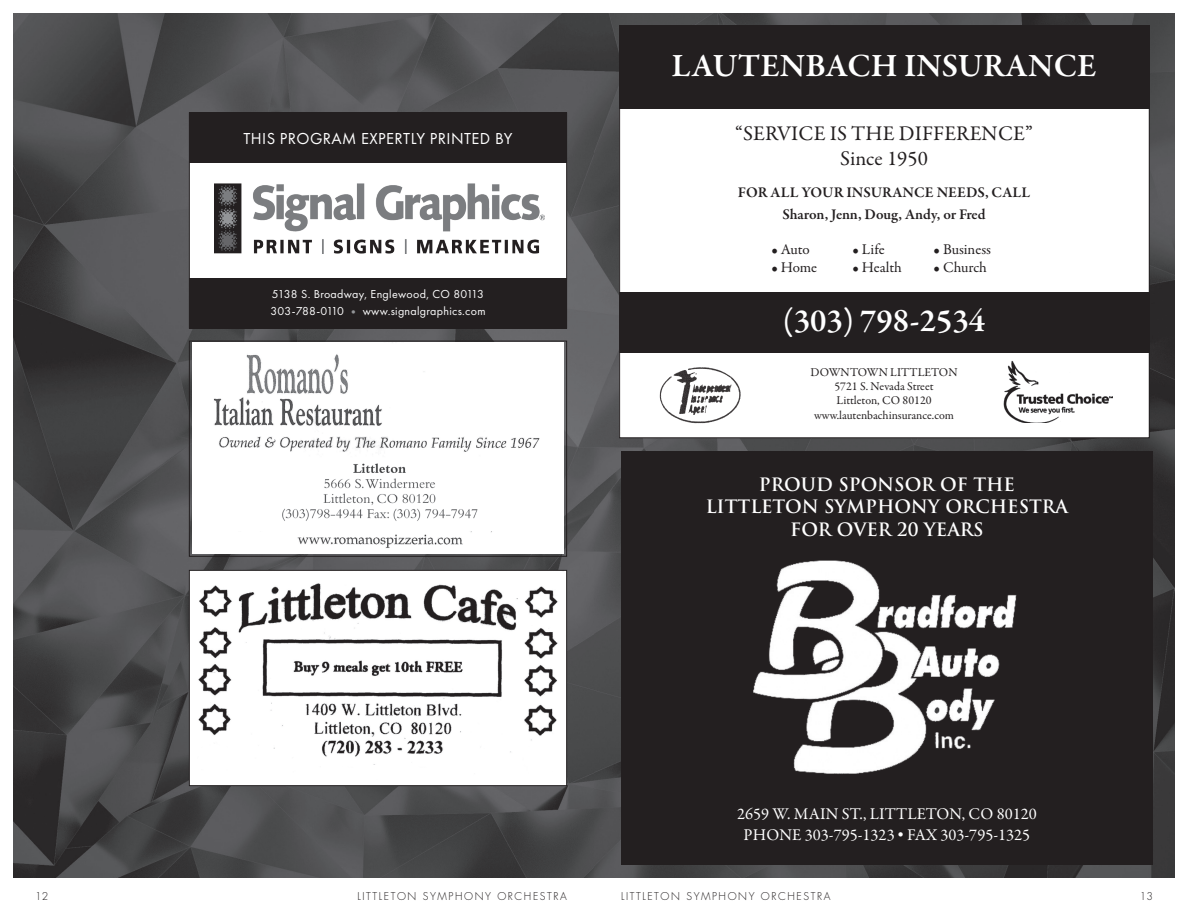
<style>
.page{position:relative;width:1188px;height:918px;background:#fff}
.page>*{position:absolute;margin:0;border:0;box-sizing:border-box;transform-origin:0 0}
.t1{font:600 33px "Garamond Premr Pro";color:#fff}
.t2{font:21px "Garamond Premr Pro";letter-spacing:.005em;color:#231f20}
.Body_Copy{font:700 18px/22.5px "Trajan Pro";color:#fff;text-align:center}
.Body_Copy-2{font:16.5px "Garamond Premr Pro";color:#fff}
.Body_Copy-3{font:16.5px "Futura PT";letter-spacing:.025em;color:#fff}
.t3{font:600 15px "Garamond Premr Pro";color:#231f20}
.t4{font:15px "Garamond Premr Pro";letter-spacing:-.005em;color:#231f20}
.t5{font:12px "Garamond Premr Pro";color:#231f20}
.Body_Copy-4{font:12px "Futura PT";letter-spacing:.025em;color:#fff}
.t6{font:300 10.5px "Futura Std";letter-spacing:.15em;color:#231f20}
.s1{color:#939598}
</style>
<div class="page">
<img style="left:14px;top:14px;width:1160px;height:864px">
<div style="left:189px;top:113px;width:378px;height:215px;background:#fff"></div>
<img style="left:215px;top:183px;width:329px;height:71px">
<div style="left:189px;top:112px;width:378px;height:51px;background:#231f20"></div>
<div style="left:189px;top:278px;width:378px;height:50px;background:#231f20"></div>
<img style="left:192px;top:343px;width:372px;height:210px">
<div style="left:189px;top:341px;width:378px;height:216px;border:1px solid #231f20"></div>
<div style="left:620px;top:26px;width:529px;height:412px;background:#fff"></div>
<div style="left:619px;top:292px;width:530px;height:61px;background:#231f20"></div>
<div style="left:619px;top:26px;width:530px;height:83px;background:#231f20"></div>
<img style="left:1004px;top:361px;width:108px;height:62px">
<img style="left:659px;top:367px;width:82px;height:57px">
<div style="left:621px;top:452px;width:532px;height:413px;background:#231f20"></div>
<img style="left:753px;top:560px;width:264px;height:214px">
<img style="left:191px;top:572px;width:374px;height:212px">
<div style="left:189px;top:570px;width:378px;height:216px;border:1px solid #231f20"></div>
<p class="Body_Copy-3" style="left:243px;top:129px;width:271px">THIS PROGRAM EXPERTLY PRINTED BY</p>
<p class="Body_Copy-4" style="left:272px;top:287px;width:214px">5138 S. Broadway, Englewood, CO 80113</p>
<p class="Body_Copy-4" style="left:270px;top:304px;width:217px">303-788-0110 <span class="s1">•</span> www.signalgraphics.com</p>
<p class="t1" style="left:672px;top:46px;width:427px">LAUTENBACH INSURANCE</p>
<p class="t2" style="left:735px;top:120px;width:299px">“SERVICE IS THE DIFFERENCE”</p>
<p class="t2" style="left:840px;top:146px;width:89px">Since 1950</p>
<p class="t3" style="left:738px;top:184px;width:294px">FOR ALL YOUR INSURANCE NEEDS, CALL</p>
<p class="t3" style="left:782px;top:205px;width:205px">Sharon, Jenn, Doug, Andy, or Fred</p>
<p class="t4" style="left:771px;top:240px;width:40px">• Auto</p>
<p class="t4" style="left:771px;top:258px;width:47px">• Home</p>
<p class="t4" style="left:852px;top:240px;width:34px">• Life</p>
<p class="t4" style="left:852px;top:258px;width:51px">• Health</p>
<p class="t4" style="left:934px;top:240px;width:59px">• Business</p>
<p class="t4" style="left:934px;top:258px;width:55px">• Church</p>
<p class="t1" style="left:783px;top:301px;width:204px">(303) 798-2534</p>
<p class="t5" style="left:811px;top:365px;width:149px">DOWNTOWN LITTLETON</p>
<p class="t5" style="left:834px;top:379px;width:101px">5721 S. Nevada Street</p>
<p class="t5" style="left:836px;top:393px;width:97px">Littleton, CO 80120</p>
<p class="t5" style="left:814px;top:408px;width:141px">www.lautenbachinsurance.com</p>
<p class="Body_Copy" style="left:706px;top:473px;width:364px">PROUD SPONSOR OF THE<br>LITTLETON SYMPHONY ORCHESTRA<br>FOR OVER 20 YEARS</p>
<p class="Body_Copy-2" style="left:737px;top:804px;width:301px">2659 W. MAIN ST., LITTLETON, CO 80120</p>
<p class="Body_Copy-2" style="left:744px;top:825px;width:288px">PHONE 303-795-1323 <sup>•</sup> FAX 303-795-1325</p>
<p class="t6" style="left:35px;top:889px;width:15px">12</p>
<p class="t6" style="left:357px;top:889px;width:211px">LITTLETON SYMPHONY ORCHESTRA</p>
<p class="t6" style="left:621px;top:889px;width:211px">LITTLETON SYMPHONY ORCHESTRA</p>
<p class="t6" style="left:1140px;top:889px;width:15px">13</p>
</div>
